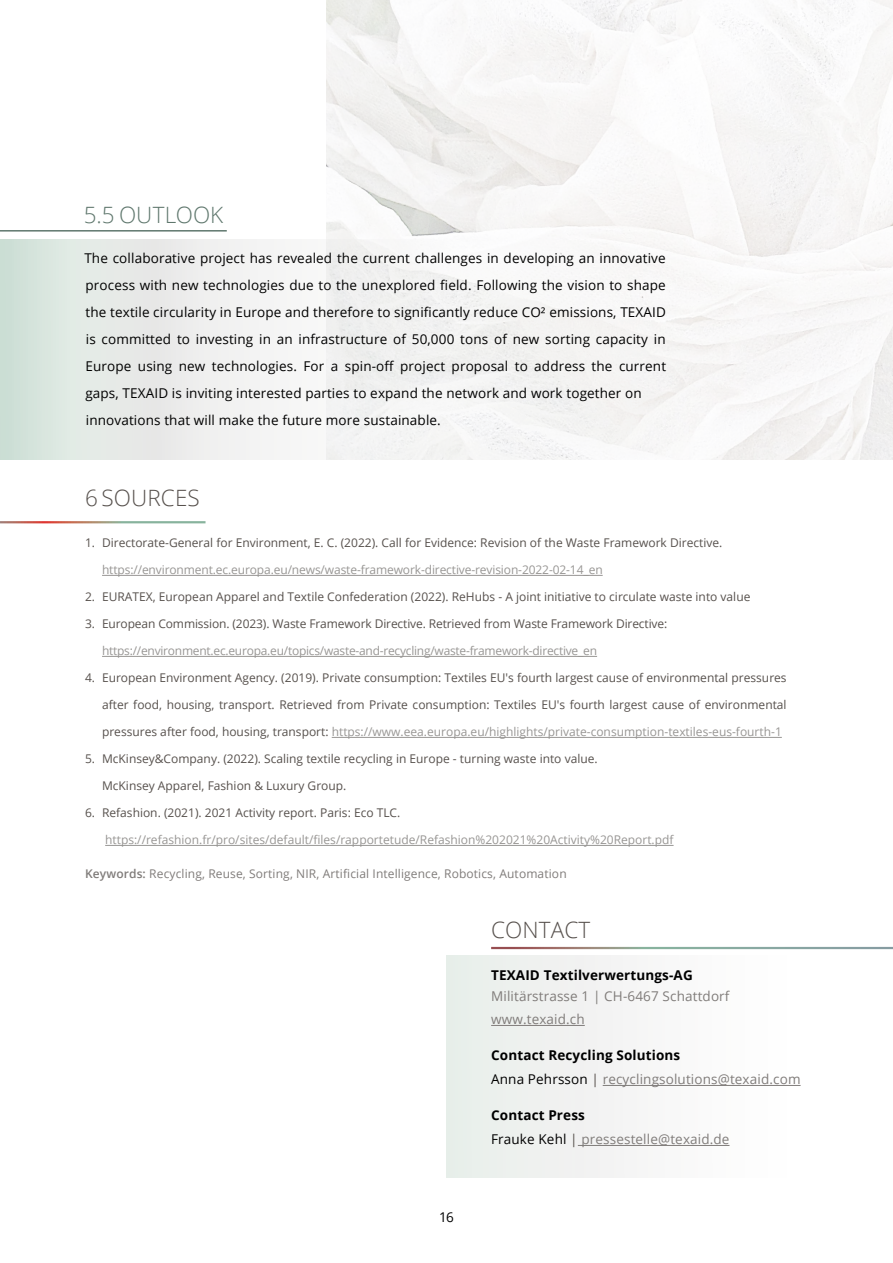
<style>
.page{position:relative;width:893px;height:1263px;background:#fff}
.page>*{position:absolute;margin:0;border:0;box-sizing:border-box;transform-origin:0 0}
.t1{font:300 22.5px "Open Sans";letter-spacing:.005em;color:#57514d}
.t2{font:300 22.5px "Open Sans";color:#5f776d}
.t3{font:13.5px/27px "Open Sans";letter-spacing:.01em;color:#000}
.t4{font:13.5px/24px "Open Sans";letter-spacing:.01em;color:#807c7a}
.t5{font:700 13.5px "Open Sans";letter-spacing:.01em;color:#000}
.t6{font:12px "Open Sans";color:#57514d}
.t7{font:12px "Open Sans";color:#989694}
.t8{font:12px "Open Sans";letter-spacing:-.02em;color:#989694}
.t9{font:12px "Open Sans";letter-spacing:.01em;color:#807c7a}
.s1{color:#57514d}
.s2{font-weight:600}
.s3{font-weight:700;color:#000}
.s4{color:#000}
</style>
<div class="page">
<hr style="left:0;top:230px;width:227px;height:2px;background:#5f776d">
<img style="left:326px;top:0;width:567px;height:459px">
<svg style="left:0;top:239px;width:711px;height:220px"></svg>
<div style="left:446px;top:956px;width:447px;height:222px;background:linear-gradient(to right,#eaedeb,#fff)"></div>
<hr style="left:102px;top:575px;width:501px;height:1px;background:#989694">
<hr style="left:102px;top:656px;width:495px;height:1px;background:#989694">
<hr style="left:332px;top:737px;width:450px;height:1px;background:#989694">
<hr style="left:105px;top:845px;width:569px;height:1px;background:#989694">
<hr style="left:491px;top:1025px;width:94px;height:1px;background:#807c7a">
<hr style="left:603px;top:1085px;width:198px;height:1px;background:#807c7a">
<hr style="left:578px;top:1145px;width:151px;height:1px;background:#807c7a">
<h1 class="t2" style="left:84px;top:199px;width:141px">5.5 OUTLOOK</h1>
<p class="t3" style="left:84px;top:245px;width:583px">The collaborative project has revealed the current challenges in developing an innovative process with new technologies due to the unexplored field. Following the vision to shape the textile circularity in Europe and therefore to significantly reduce CO² emissions, TEXAID is committed to investing in an infrastructure of 50,000 tons of new sorting capacity in Europe using new technologies. For a spin-off project proposal to address the current gaps, TEXAID is inviting interested parties to expand the network and work together on innovations that will make the future more sustainable.</p>
<h1 class="t1" style="left:85px;top:483px;width:116px">6 SOURCES</h1>
<p class="t6" style="left:85px;top:534px;width:639px">1. Directorate-General for Environment, E. C. (2022). Call for Evidence: Revision of the Waste Framework Directive.</p>
<p class="t7" style="left:102px;top:561px;width:502px">https://environment.ec.europa.eu/news/waste-framework-directive-revision-2022-02-14_en</p>
<p class="t6" style="left:85px;top:588px;width:667px">2. EURATEX, European Apparel and Textile Confederation (2022). ReHubs - A joint initiative to circulate waste into value</p>
<p class="t6" style="left:85px;top:615px;width:584px">3. European Commission. (2023). Waste Framework Directive. Retrieved from Waste Framework Directive:</p>
<p class="t8" style="left:102px;top:642px;width:497px">https://environment.ec.europa.eu/topics/waste-and-recycling/waste-framework-directive_en</p>
<p class="t6" style="left:85px;top:669px;width:703px">4. European Environment Agency. (2019). Private consumption: Textiles EU's fourth largest cause of environmental pressures</p>
<p class="t6" style="left:102px;top:696px;width:686px">after food, housing, transport. Retrieved from Private consumption: Textiles EU's fourth largest cause of environmental</p>
<p class="t7" style="left:102px;top:723px;width:681px"><span class="s1">pressures after food, housing, transport:</span> https://www.eea.europa.eu/highlights/private-consumption-textiles-eus-fourth-1</p>
<p class="t6" style="left:85px;top:750px;width:514px">5. McKinsey&amp;Company. (2022). Scaling textile recycling in Europe - turning waste into value.</p>
<p class="t6" style="left:102px;top:777px;width:246px">McKinsey Apparel, Fashion &amp; Luxury Group.</p>
<p class="t6" style="left:85px;top:804px;width:317px">6. Refashion. (2021). 2021 Activity report. Paris: Eco TLC.</p>
<p class="t7" style="left:105px;top:831px;width:570px">https://refashion.fr/pro/sites/default/files/rapportetude/Refashion%202021%20Activity%20Report.pdf</p>
<p class="t9" style="left:85px;top:866px;width:483px"><span class="s2">Keywords:</span> Recycling, Reuse, Sorting, NIR, Artificial Intelligence, Robotics, Automation</p>
<p class="t3" style="left:439px;top:1203px;width:16px">16</p>
<h1 class="t1" style="left:491px;top:915px;width:101px">CONTACT</h1>
<p class="t5" style="left:491px;top:966px;width:203px">TEXAID Textilverwertungs-AG</p>
<p class="t4" style="left:491px;top:985px;width:240px;line-height:22.5px">Militärstrasse 1 | CH-6467 Schattdorf www.texaid.ch</p>
<p class="t4" style="left:491px;top:1043px;width:311px"><span class="s3">Contact Recycling Solutions<br></span><span class="s4">Anna Pehrsson</span> <span class="s1">|</span> recyclingsolutions@texaid.com</p>
<p class="t4" style="left:491px;top:1103px;width:240px"><span class="s3">Contact Press<br></span><span class="s4">Frauke Kehl</span> <span class="s1">|</span> pressestelle@texaid.de</p>
</div>
